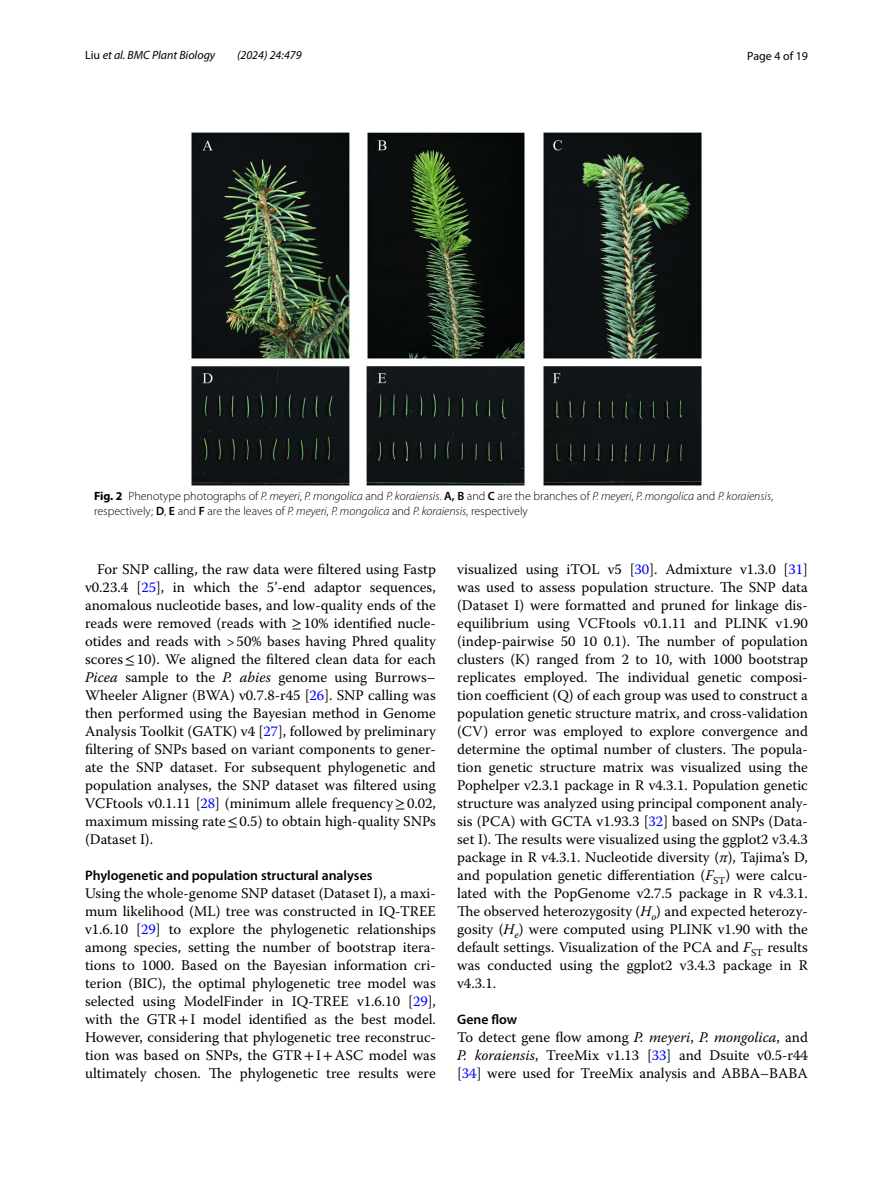
<style>
.page{position:relative;width:893px;height:1187px;background:#fff}
.page>*{position:absolute;margin:0;border:0;box-sizing:border-box;transform-origin:0 0}
.t1{font:14.7px/18px "Warnock Pro";color:#000;text-align:justify}
.t2{font:600 13.8px "Myriad Pro";color:#000}
.t3{font:300 12px/15px "Myriad Pro";color:#000}
.t4{font:italic 12px "Myriad Pro";color:#000}
.t5{font:12px "Myriad Pro";color:#000}
.s1{font-style:normal}
.s2{font-weight:700}
.s3{font-style:italic}
.s4{font-weight:600}
.s5{color:#00f}
.s6{font-family:"STIX"}
</style>
<div class="page">
<img style="left:191px;top:133px;width:511px;height:352px">
<p class="t4" style="left:85px;top:48px;width:132px"><span class="s1">Liu</span> et al. BMC Plant Biology</p>
<p class="t4" style="left:237px;top:48px;width:66px">(2024) 24:479</p>
<p class="t5" style="left:747px;top:48px;width:62px">Page 4 of 19</p>
<p class="t3" style="left:94px;top:489px;width:681px"><span class="s2">Fig. 2</span> Phenotype photographs of <span class="s3">P. meyeri</span>, <span class="s3">P. mongolica</span> and <span class="s3">P. koraiensis</span>. <span class="s4">A, B</span> and <span class="s4">C</span> are the branches of <span class="s3">P. meyeri</span>, <span class="s3">P. mongolica</span> and <span class="s3">P. koraiensis</span>, respectively; <span class="s4">D</span>, <span class="s4">E</span> and <span class="s4">F</span> are the leaves of <span class="s3">P. meyeri</span>, <span class="s3">P. mongolica</span> and <span class="s3">P. koraiensis</span>, respectively</p>
<p class="t1" style="left:85px;top:560px;width:352px;text-indent:12px">For SNP calling, the raw data were filtered using Fastp v0.23.4 [<span class="s5">25</span>], in which the 5’-end adaptor sequences, anomalous nucleotide bases, and low-quality ends of the reads were removed (reads with <span class="s6">≥</span>10% identified nucle&shy;otides and reads with &gt;50% bases having Phred quality scores<span class="s6">≤</span>10). We aligned the filtered clean data for each <span class="s3">Picea</span> sample to the <span class="s3">P. abies</span> genome using Burrows– Wheeler Aligner (BWA) v0.7.8-r45 [<span class="s5">26</span>]. SNP calling was then performed using the Bayesian method in Genome Analysis Toolkit (GATK) v4 [<span class="s5">27</span>], followed by preliminary filtering of SNPs based on variant components to gener&shy;ate the SNP dataset. For subsequent phylogenetic and population analyses, the SNP dataset was filtered using VCFtools v0.1.11 [<span class="s5">28</span>] (minimum allele frequency<span class="s6">≥</span>0.02, maximum missing rate<span class="s6">≤</span>0.5) to obtain high-quality SNPs (Dataset I).</p>
<p class="t2" style="left:85px;top:866px;width:289px">Phylogenetic and population structural analyses</p>
<p class="t1" style="left:85px;top:884px;width:352px">Using the whole-genome SNP dataset (Dataset I), a maxi&shy;mum likelihood (ML) tree was constructed in IQ-TREE v1.6.10 [<span class="s5">29</span>] to explore the phylogenetic relationships among species, setting the number of bootstrap itera&shy;tions to 1000. Based on the Bayesian information cri&shy;terion (BIC), the optimal phylogenetic tree model was selected using ModelFinder in IQ-TREE v1.6.10 [<span class="s5">29</span>], with the GTR<span class="s6">+</span>I model identified as the best model.<br>However, considering that phylogenetic tree reconstruc&shy;tion was based on SNPs, the GTR<span class="s6">+</span>I<span class="s6">+</span>ASC model was ultimately chosen. The phylogenetic tree results were</p>
<p class="t1" style="left:457px;top:560px;width:352px">visualized using iTOL v5 [<span class="s5">30</span>]. Admixture v1.3.0 [<span class="s5">31</span>] was used to assess population structure. The SNP data (Dataset I) were formatted and pruned for linkage dis&shy;equilibrium using VCFtools v0.1.11 and PLINK v1.90 (indep-pairwise 50 10 0.1). The number of population clusters (K) ranged from 2 to 10, with 1000 bootstrap replicates employed. The individual genetic composi&shy;tion coefficient (Q) of each group was used to construct a population genetic structure matrix, and cross-validation (CV) error was employed to explore convergence and determine the optimal number of clusters. The popula&shy;tion genetic structure matrix was visualized using the Pophelper v2.3.1 package in R v4.3.1. Population genetic structure was analyzed using principal component analy&shy;sis (PCA) with GCTA v1.93.3 [<span class="s5">32</span>] based on SNPs (Data&shy;set I). The results were visualized using the ggplot2 v3.4.3 package in R v4.3.1. Nucleotide diversity (<span class="s3">π</span>), Tajima’s D, and population genetic differentiation (<span class="s3">F</span><sub>ST</sub>) were calcu&shy;lated with the PopGenome v2.7.5 package in R v4.3.1.<br>The observed heterozygosity (<span class="s3">H</span><sub>o</sub>) and expected heterozy&shy;gosity (<span class="s3">H</span><sub>e</sub>) were computed using PLINK v1.90 with the default settings. Visualization of the PCA and <span class="s3">F</span><sub>ST</sub> results was conducted using the ggplot2 v3.4.3 package in R v4.3.1.</p>
<p class="t2" style="left:457px;top:1010px;width:61px">Gene flow</p>
<p class="t1" style="left:457px;top:1028px;width:352px">To detect gene flow among <span class="s3">P. meyeri</span>, <span class="s3">P. mongolica</span>, and <span class="s3">P. koraiensis</span>, TreeMix v1.13 [<span class="s5">33</span>] and Dsuite v0.5-r44 [<span class="s5">34</span>] were used for TreeMix analysis and ABBA–BABA</p>
</div>
